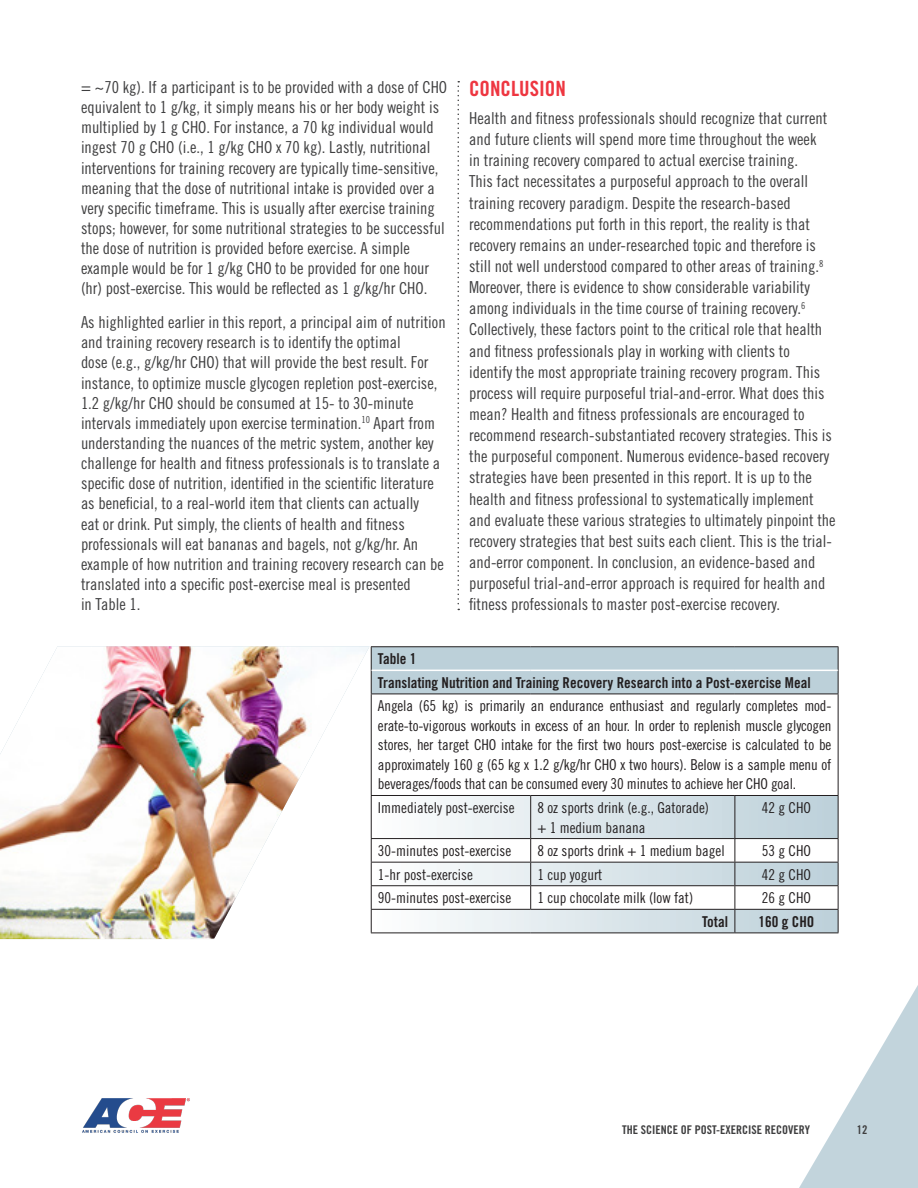
<style>
.page{position:relative;width:918px;height:1188px;background:#fff}
.page>*{position:absolute;margin:0;border:0;box-sizing:border-box;transform-origin:0 0}
.Section_Header{font:21px "Trade Gothic LT Std Bd Cn 20";color:#ee3640}
.Body_Copy{font:16.5px/20.1px "Trade Gothic LT Std Cn 18";color:#3e3e3f}
.t1{font:15px/19.5px "Trade Gothic LT Std Cn 18";color:#231f20;text-align:justify}
.Body_Copy-2{font:15px "Trade Gothic LT Std Bd Cn 20";color:#231f20}
.t2{font:12px "Trade Gothic LT Std Bd Cn 20";color:#3e3e3f}
</style>
<div class="page">
<svg style="left:799px;top:933px;width:119px;height:255px"></svg>
<svg style="left:458px;top:81px;width:1px;height:529px"></svg>
<img style="left:82px;top:1098px;width:108px;height:35px">
<hr style="left:371px;top:646px;width:160px;height:1px;background:#231f20">
<hr style="left:531px;top:646px;width:204px;height:1px;background:#231f20">
<hr style="left:735px;top:646px;width:103px;height:1px;background:#231f20">
<svg style="left:371px;top:647px;width:468px;height:47px;background:#b9ccd5"></svg>
<hr style="left:371px;top:694px;width:160px;height:1px;background:#231f20">
<hr style="left:371px;top:694px;width:1px;height:101px;background:#231f20">
<hr style="left:531px;top:694px;width:204px;height:1px;background:#231f20">
<hr style="left:735px;top:694px;width:103px;height:1px;background:#231f20">
<hr style="left:838px;top:694px;width:1px;height:101px;background:#231f20">
<hr style="left:371px;top:933px;width:160px;height:1px;background:#231f20">
<hr style="left:531px;top:933px;width:204px;height:1px;background:#231f20">
<hr style="left:372px;top:670px;width:159px;height:1px;background:#fff">
<hr style="left:531px;top:670px;width:204px;height:1px;background:#fff">
<hr style="left:735px;top:670px;width:103px;height:1px;background:#fff">
<hr style="left:735px;top:933px;width:103px;height:1px;background:#231f20">
<svg style="left:371px;top:795px;width:468px;height:138px"></svg>
<img style="left:0;top:646px;width:370px;height:293px">
<p class="Body_Copy" style="left:81px;top:77px;width:368px">= ~70 kg). If a participant is to be provided with a dose of CHO equivalent to 1 g/kg, it simply means his or her body weight is multiplied by 1 g CHO. For instance, a 70 kg individual would ingest 70 g CHO (i.e., 1 g/kg CHO x 70 kg). Lastly, nutritional interventions for training recovery are typically time-sensitive, meaning that the dose of nutritional intake is provided over a very specific timeframe. This is usually after exercise training stops; however, for some nutritional strategies to be successful the dose of nutrition is provided before exercise. A simple example would be for 1 g/kg CHO to be provided for one hour (hr) post-exercise. This would be reflected as 1 g/kg/hr CHO.</p>
<p class="Body_Copy" style="left:81px;top:312px;width:366px">As highlighted earlier in this report, a principal aim of nutrition and training recovery research is to identify the optimal<br>dose (e.g., g/kg/hr CHO) that will provide the best result. For instance, to optimize muscle glycogen repletion post-exercise, 1.2 g/kg/hr CHO should be consumed at 15- to 30-minute intervals immediately upon exercise termination.<sup>10</sup> Apart from understanding the nuances of the metric system, another key challenge for health and fitness professionals is to translate a specific dose of nutrition, identified in the scientific literature as beneficial, to a real-world item that clients can actually<br>eat or drink. Put simply, the clients of health and fitness professionals will eat bananas and bagels, not g/kg/hr. An example of how nutrition and training recovery research can be translated into a specific post-exercise meal is presented<br>in Table 1.</p>
<p class="Section_Header" style="left:469px;top:76px;width:98px">CONCLUSION</p>
<p class="Body_Copy" style="left:469px;top:107px;width:368px;line-height:21.1px">Health and fitness professionals should recognize that current and future clients will spend more time throughout the week<br>in training recovery compared to actual exercise training.<br>This fact necessitates a purposeful approach to the overall training recovery paradigm. Despite the research-based recommendations put forth in this report, the reality is that recovery remains an under-researched topic and therefore is still not well understood compared to other areas of training.<sup>8<br></sup>Moreover, there is evidence to show considerable variability among individuals in the time course of training recovery.<sup>6<br></sup>Collectively, these factors point to the critical role that health and fitness professionals play in working with clients to identify the most appropriate training recovery program. This process will require purposeful trial-and-error. What does this mean? Health and fitness professionals are encouraged to recommend research-substantiated recovery strategies. This is the purposeful component. Numerous evidence-based recovery strategies have been presented in this report. It is up to the health and fitness professional to systematically implement and evaluate these various strategies to ultimately pinpoint the recovery strategies that best suits each client. This is the trial&shy;and-error component. In conclusion, an evidence-based and purposeful trial-and-error approach is required for health and fitness professionals to master post-exercise recovery.</p>
<p class="Body_Copy-2" style="left:378px;top:650px;width:40px">Table 1</p>
<p class="Body_Copy-2" style="left:378px;top:673px;width:434px">Translating Nutrition and Training Recovery Research into a Post-exercise Meal</p>
<p class="t1" style="left:378px;top:696px;width:455px">Angela (65 kg) is primarily an endurance enthusiast and regularly completes mod&shy;erate-to-vigorous workouts in excess of an hour. In order to replenish muscle glycogen stores, her target CHO intake for the first two hours post-exercise is calculated to be approximately 160 g (65 kg x 1.2 g/kg/hr CHO x two hours). Below is a sample menu of beverages/foods that can be consumed every 30 minutes to achieve her CHO goal.</p>
<p class="t1" style="left:378px;top:798px;width:138px">Immediately post-exercise</p>
<p class="t1" style="left:537px;top:798px;width:173px">8 oz sports drink (e.g., Gatorade) + 1 medium banana</p>
<p class="t1" style="left:762px;top:798px;width:51px">42 g CHO</p>
<p class="t1" style="left:378px;top:841px;width:135px">30-minutes post-exercise</p>
<p class="t1" style="left:537px;top:841px;width:189px">8 oz sports drink + 1 medium bagel</p>
<p class="t1" style="left:762px;top:841px;width:51px">53 g CHO</p>
<p class="t1" style="left:378px;top:864px;width:96px">1-hr post-exercise</p>
<p class="t1" style="left:537px;top:864px;width:66px">1 cup yogurt</p>
<p class="t1" style="left:762px;top:864px;width:51px">42 g CHO</p>
<p class="t1" style="left:378px;top:888px;width:135px">90-minutes post-exercise</p>
<p class="t1" style="left:537px;top:888px;width:157px">1 cup chocolate milk (low fat)</p>
<p class="t1" style="left:762px;top:888px;width:51px">26 g CHO</p>
<p class="Body_Copy-2" style="left:702px;top:912px;width:28px">Total</p>
<p class="Body_Copy-2" style="left:759px;top:912px;width:57px">160 g CHO</p>
<p class="t2" style="left:622px;top:1122px;width:189px">THE SCIENCE OF POST-EXERCISE RECOVERY</p>
<p class="t2" style="left:857px;top:1122px;width:12px">12</p>
</div>
